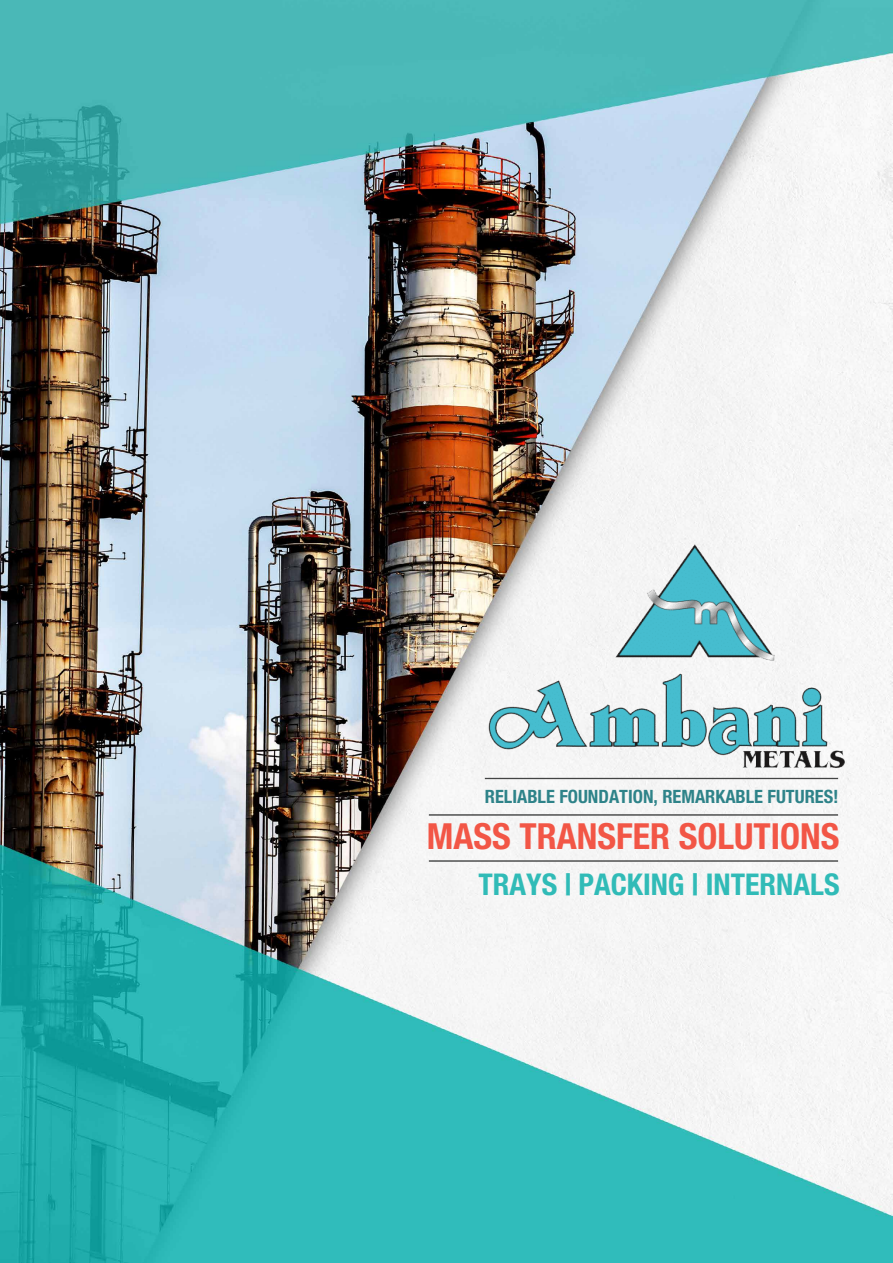
<style>
.page{position:relative;width:893px;height:1263px;background:#fff}
.page>*{position:absolute;margin:0;border:0;box-sizing:border-box;transform-origin:0 0}
.t1{font:36px "Helvetica Neue LT 77 Bd Cn";color:#f25646}
.t2{font:30px "Helvetica Neue LT 77 Bd Cn";color:#30bbb7}
.t3{font:18.3px "Helvetica Neue LT 77 Bd Cn";color:#2e8389}
</style>
<div class="page">
<img style="left:0;top:0;width:893px;height:1263px">
<img style="left:474px;top:533px;width:374px;height:244px">
<hr style="left:485px;top:778px;width:353px;height:1px;background:#434444">
<hr style="left:429px;top:814px;width:409px;height:2px;background:#434444">
<hr style="left:429px;top:860px;width:409px;height:2px;background:#434444">
<p class="t3" style="left:485px;top:785px;width:355px">RELIABLE FOUNDATION, REMARKABLE FUTURES!</p>
<h1 class="t1" style="left:427px;top:815px;width:414px">MASS TRANSFER SOLUTIONS</h1>
<h2 class="t2" style="left:479px;top:866px;width:362px">TRAYS | PACKING | INTERNALS</h2>
</div>
